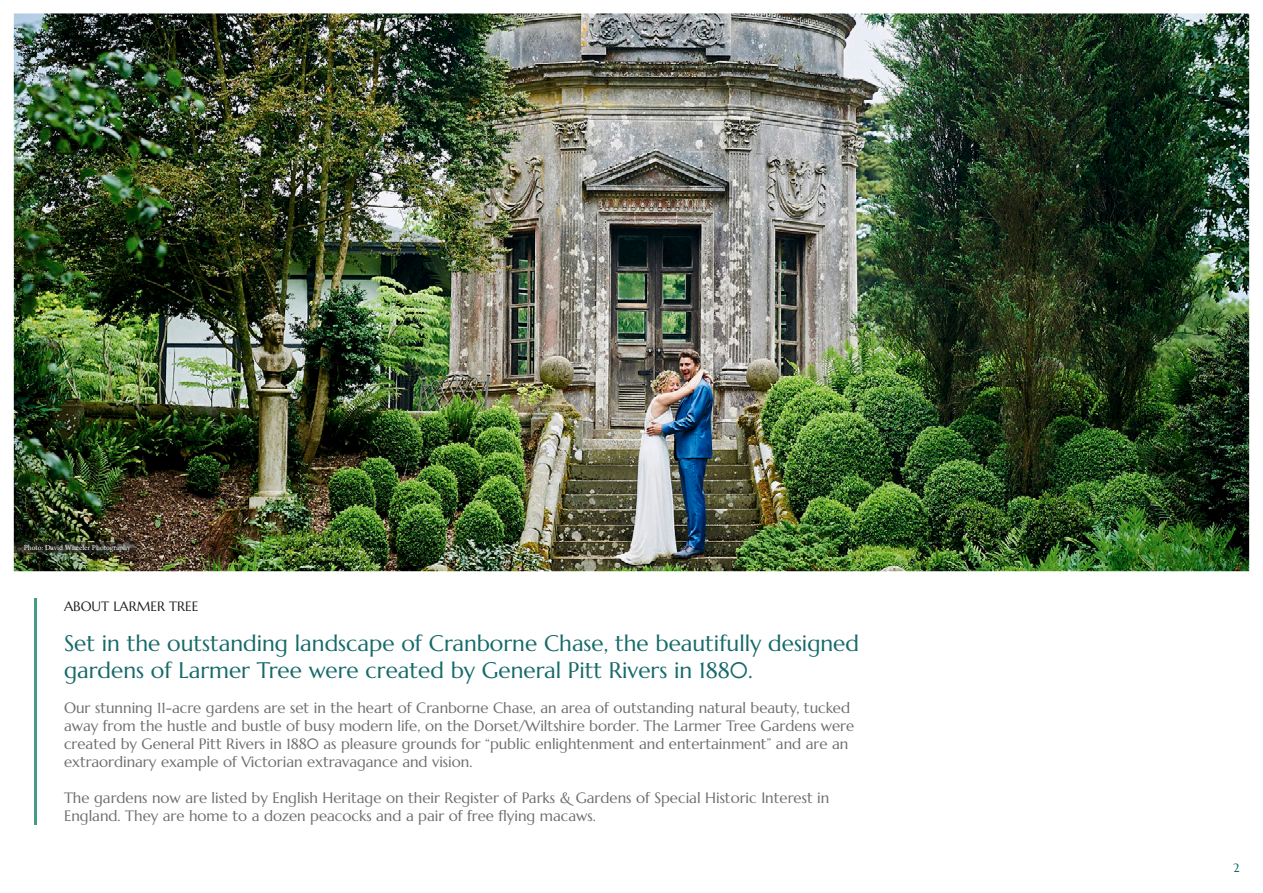
<style>
.page{position:relative;width:1263px;height:893px;background:#fff}
.page>*{position:absolute;margin:0;border:0;box-sizing:border-box;transform-origin:0 0}
.t1{font:22.5px/27px "Marcellus";color:#166a69}
.t2{font:15px/18px "Marcellus";color:#6c6d70}
.t3{font:13.5px "Marcellus";color:#231f20}
.t4{font:12px "Marcellus";color:#166a69}
.t5{font:7.5px "Minion Pro";letter-spacing:-.005em;color:#fff}
</style>
<div class="page">
<img style="left:14px;top:13px;width:1235px;height:558px">
<hr style="left:34px;top:598px;width:3px;height:227px;background:#459b84">
<svg style="left:14px;top:542px;width:122px;height:11px"></svg>
<p class="t5" style="left:24px;top:543px;width:108px">Photo: David Wheeler Photography</p>
<p class="t3" style="left:64px;top:598px;width:136px">ABOUT LARMER TREE</p>
<p class="t1" style="left:64px;top:630px;width:796px">Set in the outstanding landscape of Cranborne Chase, the beautifully designed gardens of Larmer Tree were created by General Pitt Rivers in 1880.</p>
<p class="t2" style="left:64px;top:699px;width:792px">Our stunning 11-acre gardens are set in the heart of Cranborne Chase, an area of outstanding natural beauty, tucked away from the hustle and bustle of busy modern life, on the Dorset/Wiltshire border. The Larmer Tree Gardens were created by General Pitt Rivers in 1880 as pleasure grounds for “public enlightenment and entertainment” and are an extraordinary example of Victorian extravagance and vision.</p>
<p class="t2" style="left:64px;top:789px;width:767px">The gardens now are listed by English Heritage on their Register of Parks &amp; Gardens of Special Historic Interest in<br>England. They are home to a dozen peacocks and a pair of free flying macaws.</p>
<p class="t4" style="left:1233px;top:861px;width:8px">2</p>
</div>
